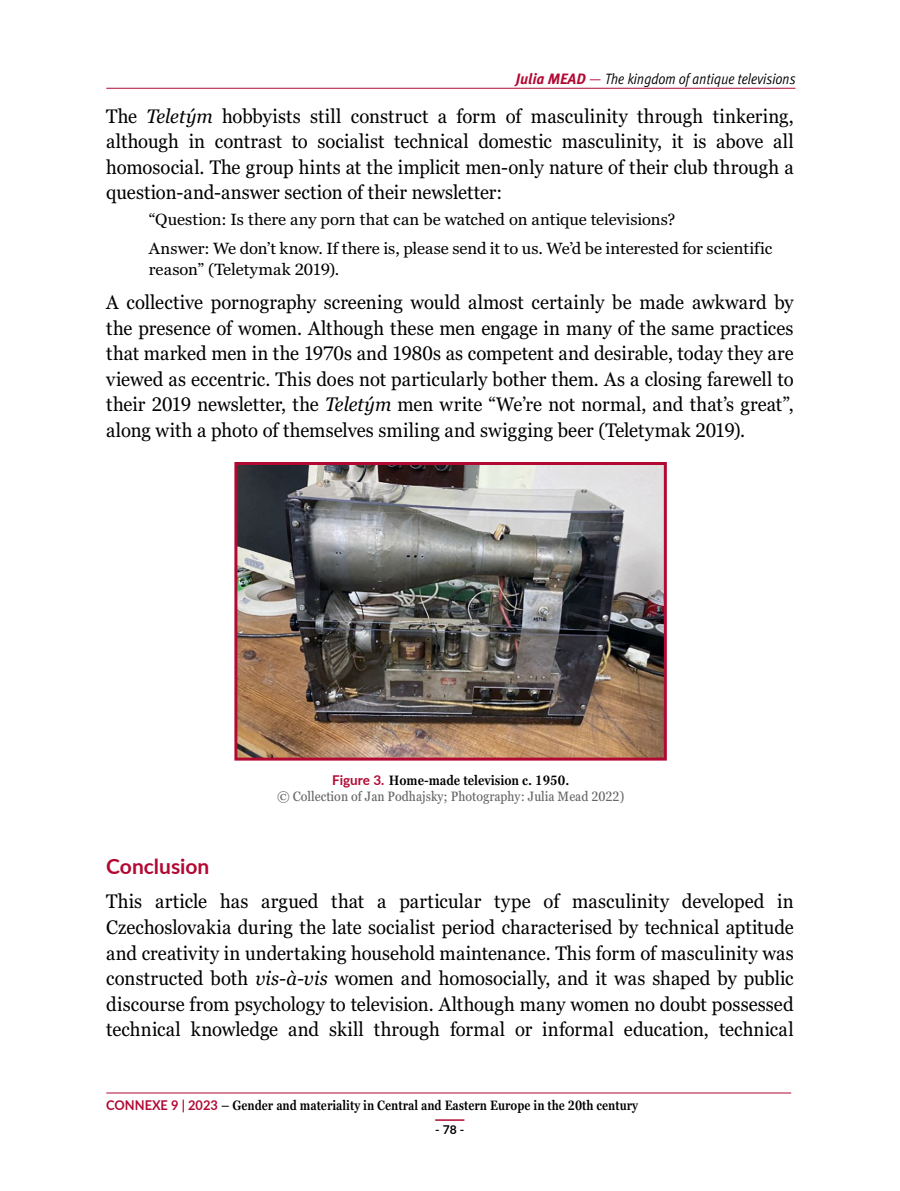
<style>
.page{position:relative;width:900px;height:1191px;background:#fff}
.page>*{position:absolute;margin:0;border:0;box-sizing:border-box;transform-origin:0 0}
.t1{font:700 21px "Lato";color:#b20933}
.t2{font:19.5px/25.5px "Georgia Pro";color:#000;text-align:justify;scale:.95 1}
.t3{font:16.2px/29.5px "Georgia Pro";color:#000}
.t4{font:15px "Meta Pro Cond Norm Ita";letter-spacing:-.005em;color:#000}
.t5{font:condensed 13.5px/16.5px "Georgia Pro";color:#666;text-align:center}
.t6{font:600 condensed 13.5px "Georgia Pro";color:#000;scale:.95 1}
.t7{font:700 12.15px "Lato";color:#000}
.s1{font-family:"Meta Pro";font-weight:700;font-style:italic;color:#b20933}
.s2{font-family:"Meta Pro Norm";color:#b20933}
.s3{font-style:italic}
.s4{font-family:"Lato";font-weight:700;font-stretch:normal;color:#b20933}
.s5{font-weight:600;color:#000}
</style>
<div class="page">
<svg style="left:435px;top:1119px;width:29px;height:1px"></svg>
<hr style="left:106px;top:1092px;width:685px;height:1px;background:#b20933">
<hr style="left:106px;top:88px;width:690px;height:1px;background:#b20933">
<img style="left:238px;top:466px;width:425px;height:290px">
<div style="left:234px;top:462px;width:433px;height:298px;border:3px solid #b20933"></div>
<p class="t4" style="left:516px;top:67px;width:281px"><span class="s1">Julia MEAD</span> <span class="s2">—</span> The kingdom of antique televisions</p>
<p class="t2" style="left:106px;top:104px;width:725px">The <span class="s3">Teletým</span> hobbyists still construct a form of masculinity through tinkering, although in contrast to socialist technical domestic masculinity, it is above all homosocial. The group hints at the implicit men-only nature of their club through a question-and-answer section of their newsletter:</p>
<p class="t3" style="left:149px;top:205px;width:625px">“Question: Is there any porn that can be watched on antique televisions?<br>Answer: We don’t know. If there is, please send it to us. We’d be interested for scientific</p>
<p class="t3" style="left:149px;top:255px;width:192px">reason” (Teletymak 2019).</p>
<p class="t2" style="left:106px;top:290px;width:725px">A collective pornography screening would almost certainly be made awkward by the presence of women. Although these men engage in many of the same practices that marked men in the 1970s and 1980s as competent and desirable, today they are viewed as eccentric. This does not particularly bother them. As a closing farewell to their 2019 newsletter, the <span class="s3">Teletým</span> men write “We’re not normal, and that’s great”, along with a photo of themselves smiling and swigging beer (Teletymak 2019).</p>
<p class="t5" style="left:277px;top:772px;width:349px"><span class="s4">Figure 3.</span> <span class="s5">Home-made television c. 1950.<br></span>© Collection of Jan Podhajsky; Photography: Julia Mead 2022)</p>
<p class="t1" style="left:106px;top:851px;width:105px">Conclusion</p>
<p class="t2" style="left:106px;top:889px;width:725px">This article has argued that a particular type of masculinity developed in Czechoslovakia during the late socialist period characterised by technical aptitude and creativity in undertaking household maintenance. This form of masculinity was constructed both <span class="s3">vis-à-vis</span> women and homosocially, and it was shaped by public discourse from psychology to television. Although many women no doubt possessed technical knowledge and skill through formal or informal education, technical</p>
<p class="t6" style="left:106px;top:1097px;width:561px"><span class="s4">CONNEXE 9 | 2023</span> – Gender and materiality in Central and Eastern Europe in the 20th century</p>
<p class="t7" style="left:435px;top:1120px;width:31px">- 78 -</p>
</div>
